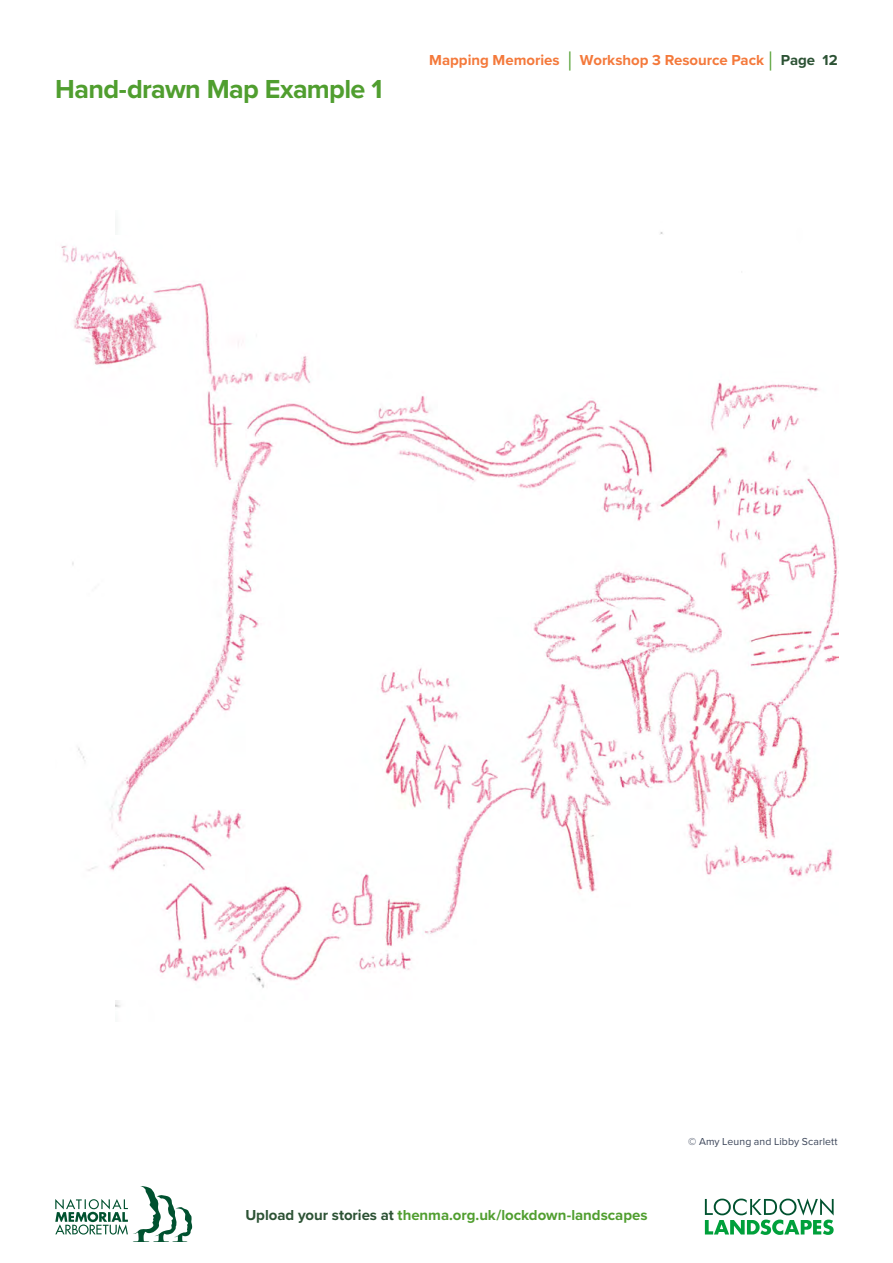
<style>
.page{position:relative;width:893px;height:1263px;background:#fff}
.page>*{position:absolute;margin:0;border:0;box-sizing:border-box;transform-origin:0 0}
.t1{font:700 27px "Proxima Nova";letter-spacing:-.025em;color:#509e2f}
.t2{font:700 15px "Proxima Nova";color:#509e2f}
.t3{font:700 15px "Proxima Nova";color:#f4793b}
.t4{font:10.5px "Proxima Nova";letter-spacing:.01em;color:#3b4559}
.s1{font-weight:300;font-size:27px;color:#509e2f}
.s2{color:#2c5234}
</style>
<div class="page">
<img style="left:115px;top:232px;width:723px;height:776px">
<img style="left:61px;top:235px;width:667px;height:765px">
<svg style="left:705px;top:1198px;width:129px;height:37px"></svg>
<svg style="left:55px;top:1186px;width:137px;height:56px"></svg>
<h1 class="t1" style="left:55px;top:69px;width:329px">Hand-drawn Map Example 1</h1>
<p class="t3" style="left:429px;top:49px;width:410px">Mapping Memories <span class="s1">|</span> Workshop 3 Resource Pack <span class="s1">|</span> <span class="s2">Page 12</span></p>
<p class="t4" style="left:688px;top:1134px;width:151px">© Amy Leung and Libby Scarlett</p>
<p class="t2" style="left:245px;top:1203px;width:404px"><span class="s2">Upload your stories at</span> thenma.org.uk/lockdown-landscapes</p>
</div>
